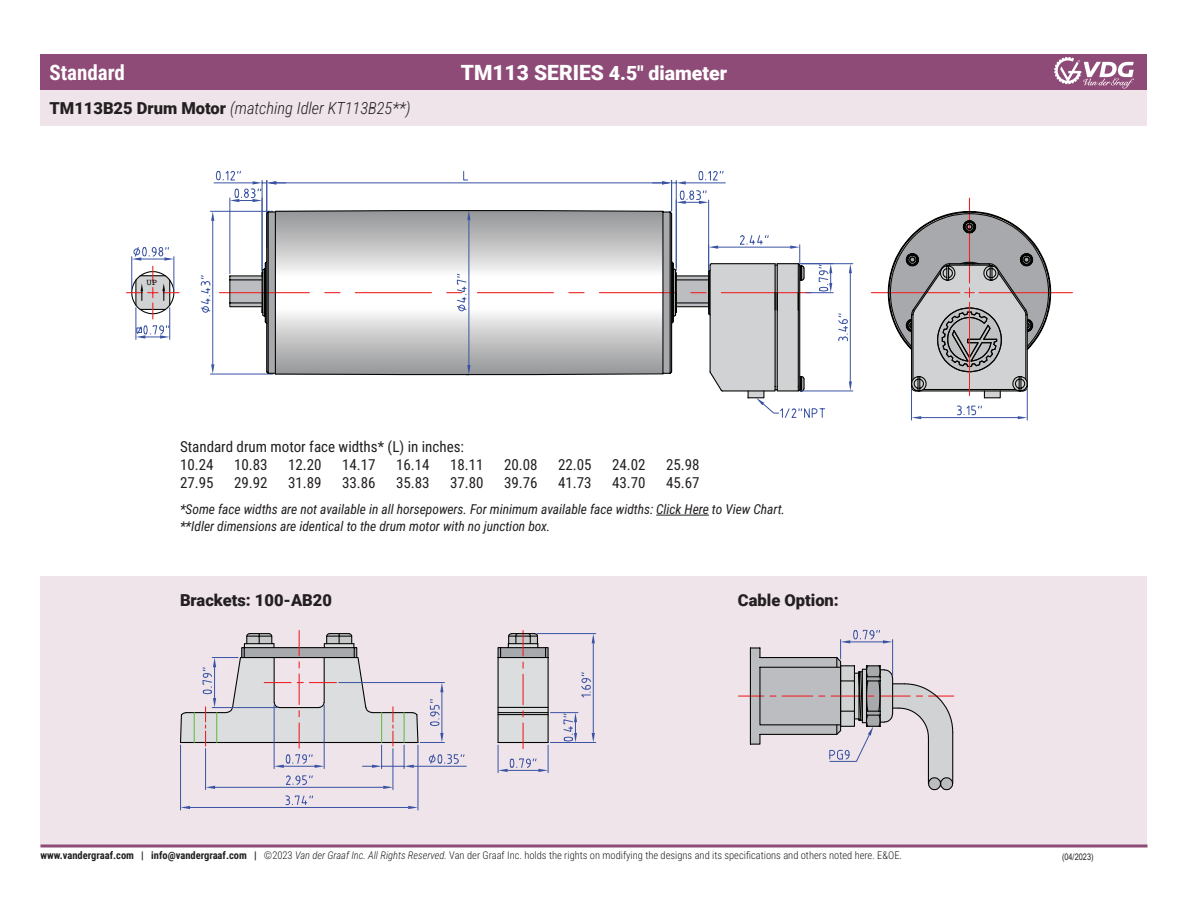
<style>
.page{position:relative;width:1188px;height:918px;background:#fff}
.page>*{position:absolute;margin:0;border:0;box-sizing:border-box;transform-origin:0 0}
.t1{font:700 21px "Roboto Condensed";color:#fff}
.t2{font:900 19.5px "Roboto";color:#fff}
.t3{font:italic 300 16.5px "Roboto Condensed";color:#231f20}
.t4{font:900 16.5px "Roboto";color:#231f20}
.t5{font:15px "Roboto Condensed";color:#231f20}
.t6{font:italic 13.5px "Roboto Condensed";color:#231f20}
.t7{font:300 10.5px "Roboto Condensed";color:#231f20}
.t8{font:9px "Arial Narrow";color:#231f20}
.t9{font:9px "Courier";color:#040503}
.s1{font-size:21px}
.s2{font-family:"Roboto";font-weight:900;font-style:normal}
.s3{font-weight:700}
.s4{font-style:italic}
</style>
<div class="page">
<div style="left:40px;top:576px;width:1108px;height:270px;background:#eee4ea"></div>
<div style="left:40px;top:54px;width:1108px;height:36px;background:#8f4b77"></div>
<svg style="left:40px;top:844px;width:1108px;height:4px"></svg>
<svg style="left:1054px;top:57px;width:80px;height:31px"></svg>
<hr style="left:656px;top:515px;width:53px;height:1px;background:#231f20">
<svg style="left:739px;top:629px;width:215px;height:162px"></svg>
<svg style="left:180px;top:631px;width:417px;height:180px"></svg>
<div style="left:40px;top:90px;width:1108px;height:36px;background:#eee4ea"></div>
<hr style="left:969px;top:198px;width:1px;height:85px;background:#ee2123">
<hr style="left:979px;top:292px;width:93px;height:1px;background:#ee2123">
<hr style="left:871px;top:292px;width:89px;height:1px;background:#ee2123">
<hr style="left:1027px;top:389px;width:1px;height:31px;background:#3a53a3">
<hr style="left:911px;top:389px;width:1px;height:31px;background:#3a53a3">
<svg style="left:887px;top:210px;width:165px;height:209px"></svg>
<svg style="left:127px;top:170px;width:727px;height:248px"></svg>
<h1 class="t1" style="left:50px;top:58px;width:77px">Standard</h1>
<h2 class="t2" style="left:461px;top:59px;width:268px"><span class="s1">TM113 SERIES</span> 4.5" diameter</h2>
<p class="t3" style="left:50px;top:97px;width:363px"><span class="s2">TM113B25 Drum Motor</span> (matching Idler KT113B25**)</p>
<p class="t9" style="left:147px;top:275px;width:12px">UP</p>
<p class="t5" style="left:180px;top:436px;width:286px">Standard drum motor face widths* (L) in inches:</p>
<p class="t5" style="left:180px;top:454px;width:35px">10.24</p>
<p class="t5" style="left:234px;top:454px;width:35px">10.83</p>
<p class="t5" style="left:288px;top:454px;width:35px">12.20</p>
<p class="t5" style="left:342px;top:454px;width:35px">14.17</p>
<p class="t5" style="left:396px;top:454px;width:35px">16.14</p>
<p class="t5" style="left:450px;top:454px;width:35px">18.11</p>
<p class="t5" style="left:504px;top:454px;width:35px">20.08</p>
<p class="t5" style="left:558px;top:454px;width:35px">22.05</p>
<p class="t5" style="left:612px;top:454px;width:35px">24.02</p>
<p class="t5" style="left:666px;top:454px;width:35px">25.98</p>
<p class="t5" style="left:180px;top:472px;width:35px">27.95</p>
<p class="t5" style="left:234px;top:472px;width:35px">29.92</p>
<p class="t5" style="left:288px;top:472px;width:35px">31.89</p>
<p class="t5" style="left:342px;top:472px;width:35px">33.86</p>
<p class="t5" style="left:396px;top:472px;width:35px">35.83</p>
<p class="t5" style="left:450px;top:472px;width:35px">37.80</p>
<p class="t5" style="left:504px;top:472px;width:35px">39.76</p>
<p class="t5" style="left:558px;top:472px;width:35px">41.73</p>
<p class="t5" style="left:612px;top:472px;width:35px">43.70</p>
<p class="t5" style="left:666px;top:472px;width:35px">45.67</p>
<p class="t6" style="left:180px;top:500px;width:607px">*Some face widths are not available in all horsepowers. For minimum available face widths: Click Here to View Chart.</p>
<p class="t6" style="left:180px;top:516px;width:372px">**Idler dimensions are identical to the drum motor with no junction box.</p>
<p class="t4" style="left:180px;top:589px;width:154px">Brackets: 100-AB20</p>
<p class="t4" style="left:738px;top:589px;width:102px">Cable Option:</p>
<p class="t7" style="left:40px;top:848px;width:863px"><span class="s3">www.vandergraaf.com | info@vandergraaf.com |</span> ©2023 <span class="s4">Van der Graaf Inc. All Rights Reserved.</span> Van der Graaf Inc. holds the rights on modifying the designs and its specifications and others noted here. E&amp;OE.</p>
<p class="t8" style="left:1062px;top:850px;width:33px">(04/2023)</p>
</div>
